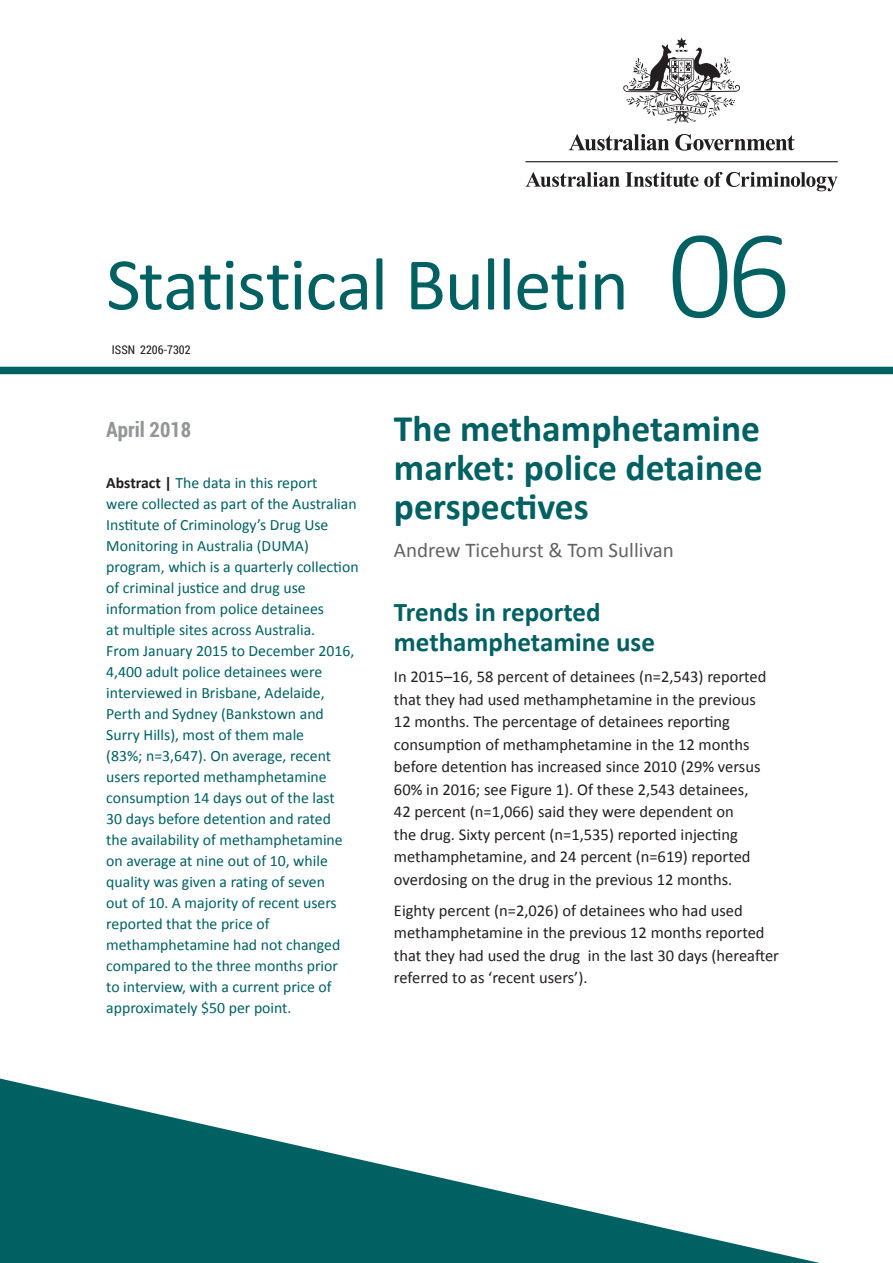
<style>
.page{position:relative;width:893px;height:1263px;background:#fff}
.page>*{position:absolute;margin:0;border:0;box-sizing:border-box;transform-origin:0 0}
.number{font:300 127.5px "Calibri";color:#006062}
.T1{font:75px "Calibri";letter-spacing:-.02em;color:#006062}
.t1{font:700 37.5px/39px "Calibri";color:#006062;text-align:justify}
.t2{font:700 27px/30px "Calibri";color:#006062}
.authors{font:21px "Calibri";color:#636366}
.publication{font:700 21px "Roboto Condensed";color:#939598}
.body{font:16.5px/22.5px "Calibri";color:#231f20}
.director_summary{font:15.75px/21px "Calibri";color:#006062}
.t3{font:12px "Roboto Condensed";color:#231f20}
.s1{font-weight:700;color:#231f20}
</style>
<div class="page">
<div style="left:0;top:367px;width:893px;height:7px;background:#006062"></div>
<svg style="left:0;top:1078px;width:820px;height:185px"></svg>
<svg style="left:569px;top:134px;width:100px;height:17px"></svg>
<svg style="left:675px;top:134px;width:119px;height:17px"></svg>
<svg style="left:623px;top:37px;width:117px;height:86px"></svg>
<hr style="left:525px;top:161px;width:313px;height:1px;background:#231f20">
<svg style="left:525px;top:172px;width:313px;height:19px"></svg>
<p class="T1" style="left:106px;top:238px;width:524px">Statistical Bulletin</p>
<p class="t3" style="left:112px;top:341px;width:80px">ISSN 2206-7302</p>
<p class="number" style="left:668px;top:196px;width:125px">06</p>
<p class="publication" style="left:106px;top:415px;width:87px">April 2018</p>
<p class="director_summary" style="left:106px;top:472px;width:254px"><span class="s1">Abstract |</span> The data in this report<br>were collected as part of the Australian Institute of Criminology’s Drug Use Monitoring in Australia (DUMA) program, which is a quarterly collection of criminal justice and drug use information from police detainees<br>at multiple sites across Australia.<br>From January 2015 to December 2016, 4,400 adult police detainees were interviewed in Brisbane, Adelaide, Perth and Sydney (Bankstown and Surry Hills), most of them male<br>(83%; n=3,647). On average, recent users reported methamphetamine consumption 14 days out of the last<br>30 days before detention and rated<br>the availability of methamphetamine on average at nine out of 10, while quality was given a rating of seven<br>out of 10. A majority of recent users reported that the price of methamphetamine had not changed compared to the three months prior<br>to interview, with a current price of approximately $50 per point.</p>
<p class="t1" style="left:394px;top:408px;width:370px">The methamphetamine market: police detainee perspectives</p>
<p class="authors" style="left:394px;top:537px;width:281px">Andrew Ticehurst &amp; Tom Sullivan</p>
<h1 class="t2" style="left:394px;top:596px;width:262px">Trends in reported methamphetamine use</h1>
<p class="body" style="left:394px;top:665px;width:374px">In 2015–16, 58 percent of detainees (n=2,543) reported that they had used methamphetamine in the previous 12 months. The percentage of detainees reporting consumption of methamphetamine in the 12 months before detention has increased since 2010 (29% versus 60% in 2016; see Figure 1). Of these 2,543 detainees, 42 percent (n=1,066) said they were dependent on<br>the drug. Sixty percent (n=1,535) reported injecting methamphetamine, and 24 percent (n=619) reported overdosing on the drug in the previous 12 months.</p>
<p class="body" style="left:394px;top:898px;width:387px">Eighty percent (n=2,026) of detainees who had used methamphetamine in the previous 12 months reported that they had used the drug in the last 30 days (hereafter referred to as ‘recent users’).</p>
</div>
